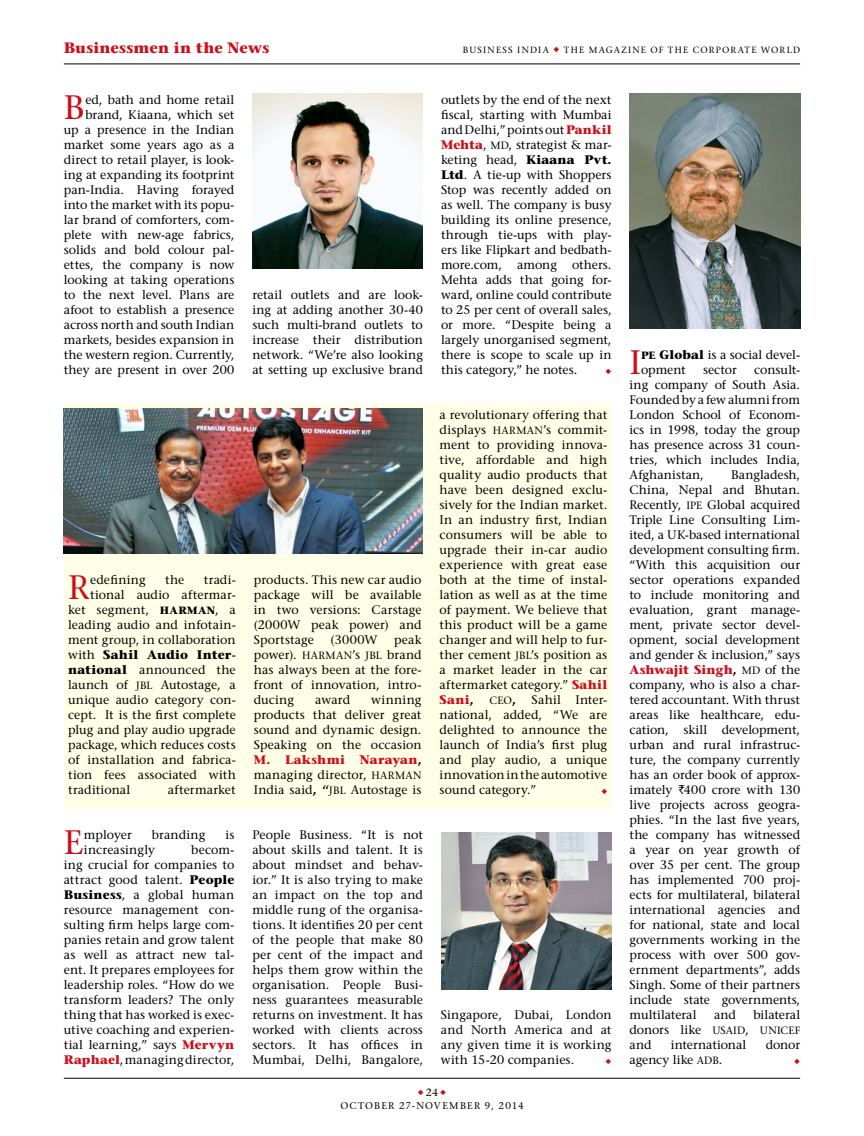
<style>
.page{position:relative;width:864px;height:1136px;background:#fff}
.page>*{position:absolute;margin:0;border:0;box-sizing:border-box;transform-origin:0 0}
.t1{font:33.75px "Stone Serif";color:#ce0d1a}
.t2{font:700 15px "Stone Serif";letter-spacing:.01em;color:#ce0d1a}
.t3{font:12.3px/15px "Stone Serif";letter-spacing:-.005em;color:#000;text-align:justify}
.t4{font:700 12.3px "Stone Serif";letter-spacing:.02em;color:#000}
.t5{font:10.5px "Stone Serif SC850";letter-spacing:.015em;color:#000}
.t6{font:10.5px "Stone Serif";color:#000}
.t7{font:9.75px "Stone Serif";letter-spacing:.13em;color:#000}
.t8{font:9px "Stone Serif";letter-spacing:.145em;color:#000}
.s1{color:#ce0d1a}
.s2{font-family:"Stone Serif Bold SC850";font-size:10.5px}
.s3{font-weight:400}
.s4{font-weight:700}
.s5{font-family:"Stone Serif SC850";font-size:10.5px}
.s6{font-family:"Stone Serif SC850"}
.s7{font-weight:700;color:#ce0d1a}
.s8{font-family:"Stone Serif";font-weight:700;font-size:12.3px}
.s9{font-family:"Rupee Foradian"}
.s10{font-family:"Stone Serif";font-size:12.3px}
.s11{font-size:12.3px}
</style>
<div class="page">
<hr style="left:64px;top:1077px;width:735px;height:1px;background:#000">
<hr style="left:64px;top:64px;width:735px;height:1px;background:#000">
<div style="left:64px;top:404px;width:547px;height:405px;background:#ffffe7"></div>
<img style="left:64px;top:409px;width:359px;height:144px">
<img style="left:629px;top:94px;width:170px;height:234px">
<img style="left:252px;top:94px;width:171px;height:175px">
<img style="left:441px;top:832px;width:170px;height:156px">
<p class="t2" style="left:64px;top:38px;width:207px">Businessmen in the News</p>
<p class="t8" style="left:463px;top:44px;width:338px">Business India <span class="s1">◆</span> the magazine of the corporate world</p>
<p class="t3" style="left:64px;top:92px;width:172px;text-align:right">ed, bath and home retail brand, Kiaana, which set<br>up a presence in the Indian market some years ago as a direct to retail player, is look&shy;ing at expanding its footprint pan-India. Having forayed into the market with its popu&shy;lar brand of comforters, com&shy;plete with new-age fabrics, solids and bold colour pal&shy;ettes, the company is now looking at taking operations to the next level. Plans are afoot to establish a presence across north and south Indian markets, besides expansion in the western region. Currently, they are present in over 200</p>
<h1 class="t1" style="left:64px;top:86px;width:19px">B</h1>
<h1 class="t1" style="left:68px;top:566px;width:22px">R</h1>
<p class="t3" style="left:90px;top:572px;width:57px">edefining</p>
<p class="t3" style="left:165px;top:572px;width:21px">the</p>
<p class="t3" style="left:204px;top:572px;width:33px">tradi-</p>
<p class="t3" style="left:90px;top:587px;width:147px">tional audio aftermar-</p>
<p class="t3" style="left:68px;top:602px;width:169px">ket segment, <span class="s2">HARMAN</span>, a</p>
<p class="t3" style="left:68px;top:617px;width:169px">leading audio and infotain-</p>
<p class="t3" style="left:68px;top:632px;width:169px">ment group, in collaboration</p>
<p class="t4" style="left:68px;top:646px;width:169px"><span class="s3">with</span> Sahil Audio Inter-</p>
<p class="t3" style="left:68px;top:662px;width:169px"><span class="s4">national</span> announced the</p>
<p class="t3" style="left:68px;top:677px;width:169px">launch of <span class="s5">JBL</span> Autostage, a</p>
<p class="t3" style="left:68px;top:692px;width:169px">unique audio category con-</p>
<p class="t3" style="left:68px;top:707px;width:169px">cept. <span class="s6">I</span>t is the first complete</p>
<p class="t3" style="left:68px;top:722px;width:169px">plug and play audio upgrade</p>
<p class="t3" style="left:68px;top:737px;width:169px">package, which reduces costs</p>
<p class="t3" style="left:68px;top:752px;width:169px">of installation and fabrica-</p>
<p class="t3" style="left:68px;top:767px;width:169px">tion fees associated with</p>
<p class="t3" style="left:68px;top:782px;width:64px">traditional</p>
<p class="t3" style="left:168px;top:782px;width:69px">aftermarket</p>
<h1 class="t1" style="left:64px;top:821px;width:19px">E</h1>
<p class="t3" style="left:84px;top:827px;width:49px">mployer</p>
<p class="t3" style="left:152px;top:827px;width:55px">branding</p>
<p class="t3" style="left:225px;top:827px;width:11px">is</p>
<p class="t3" style="left:64px;top:842px;width:172px;text-indent:127px">becom&shy;ing crucial for companies to attract good talent. <span class="s4">People Business</span>, a global human resource management con&shy;sulting firm helps large com&shy;panies retain and grow talent as well as attract new tal&shy;ent. It prepares employees for leadership roles. “How do we transform leaders? The only thing that has worked is exec&shy;utive coaching and experien&shy;tial learning,” says <span class="s7">Mervyn Raphael</span>, managing director,</p>
<p class="t3" style="left:84px;top:842px;width:73px">increasingly</p>
<p class="t3" style="left:252px;top:287px;width:172px">retail outlets and are look&shy;ing at adding another 30-40 such multi-brand outlets to increase their distribution network. “We’re also looking at setting up exclusive brand</p>
<p class="t3" style="left:254px;top:572px;width:169px">products. This new car audio package will be available in two versions: Carstage (2000W peak power) and Sportstage</p>
<p class="t3" style="left:254px;top:632px;width:169px;text-indent:140px">peak power). <span class="s5">HARMAN</span>’s <span class="s5">JBL</span> brand has always been at the fore&shy;front of innovation, intro&shy;ducing</p>
<p class="t3" style="left:330px;top:632px;width:48px">(3000W</p>
<p class="t3" style="left:315px;top:692px;width:37px">award</p>
<p class="t3" style="left:254px;top:692px;width:169px;text-indent:117px">winning products that deliver great sound and dynamic design.<br>Speaking on the occasion <span class="s7">M. Lakshmi Narayan</span><span class="s4">, </span>managing director, <span class="s5">HARMAN </span>India said<span class="s4">, “</span><span class="s5">JBL</span> Autostage is</p>
<p class="t3" style="left:252px;top:827px;width:172px">People Business. “It is not about skills and talent. It is about mindset and behav&shy;ior.” It is also trying to make an impact on the top and middle rung of the organisa&shy;tions. It identifies 20 per cent of the people that make 80 per cent of the impact and helps them grow within the organisation. People Busi&shy;ness guarantees measurable returns on investment. It has worked with clients across sectors. It has offices in Mumbai, Delhi, Bangalore,</p>
<p class="t3" style="left:441px;top:92px;width:172px">outlets by the end of the next fiscal, starting with Mumbai and Delhi,” points out <span class="s7">Pankil Mehta</span>, <span class="s5">MD</span>, strategist &amp; mar&shy;keting head, <span class="s4">Kiaana Pvt.<br>Ltd</span>. A tie-up with Shoppers Stop was recently added on as well. The company is busy building its online presence, through tie-ups with play&shy;ers like Flipkart and bedbath&shy;more.com, among others.<br>Mehta adds that going for&shy;ward, online could contribute to 25 per cent of overall sales, or more. “Despite being a largely unorganised segment, there is scope to scale up in this category,” he notes.</p>
<p class="t3" style="left:439px;top:407px;width:169px">a revolutionary offering that displays <span class="s5">HARMAN</span>’s commit&shy;ment to providing innova&shy;tive, affordable and high quality audio products that have been designed exclu&shy;sively for the Indian market.<br>In an industry first, Indian consumers will be able to upgrade their in-car audio experience with great ease both at the time of instal&shy;lation as well as at the time of payment. We believe that this product will be a game changer and will help to fur&shy;ther cement <span class="s5">JBL</span>’s position as a market leader in the car aftermarket category.” <span class="s7">Sahil Sani</span><span class="s4">,</span></p>
<p class="t3" style="left:439px;top:692px;width:169px;text-indent:92px">Sahil Inter&shy;national, added, “We are delighted to announce the launch of India’s first plug and play audio, a unique innovation in the automotive sound category.”</p>
<p class="t5" style="left:489px;top:693px;width:28px">CEO<span class="s8">,</span></p>
<p class="t3" style="left:441px;top:1007px;width:172px">Singapore, Dubai, London and North America and at any given time it is working with 15-20 companies.</p>
<p class="t6" style="left:417px;top:1085px;width:30px"><span class="s1">◆</span>24<span class="s1">◆</span></p>
<p class="t7" style="left:340px;top:1099px;width:185px">October 27-November 9, 2014</p>
<h1 class="t1" style="left:629px;top:341px;width:13px">i</h1>
<p class="t3" style="left:640px;top:347px;width:160px"><span class="s2">PE</span> <span class="s4">Global</span> is a social devel&shy;opment</p>
<p class="t3" style="left:629px;top:362px;width:172px;text-indent:125px">consult&shy;ing company of South Asia.<br>Founded by a few alumni from London School of Econom&shy;ics in 1998, today the group has presence across 31 coun&shy;tries, which includes India, Afghanistan,</p>
<p class="t3" style="left:702px;top:362px;width:35px">sector</p>
<p class="t3" style="left:629px;top:467px;width:172px;text-indent:101px">Bangladesh, China, Nepal and Bhutan.<br>Recently, <span class="s5">IPE</span> Global acquired Triple Line Consulting Lim&shy;ited, a UK-based international development consulting firm. “With this acquisition our sector operations expanded to include monitoring and evaluation, grant manage&shy;ment, private sector devel&shy;opment, social development and gender &amp; inclusion,” says <span class="s7">Ashwajit Singh</span><span class="s4">,</span> <span class="s5">MD</span> of the company, who is also a char&shy;tered accountant. With thrust areas like healthcare, edu&shy;cation, skill development, urban and rural infrastruc&shy;ture, the company currently has an order book of approx&shy;imately <span class="s9">`</span>400 crore with 130 live projects across geogra&shy;phies. “In the last five years, the company has witnessed a year on year growth of over 35 per cent. The group has implemented 700 proj&shy;ects for multilateral, bilateral international agencies and for national, state and local governments working in the process with over 500 gov&shy;ernment departments”, adds Singh. Some of their partners include state governments, multilateral</p>
<p class="t3" style="left:713px;top:1007px;width:23px">and</p>
<p class="t3" style="left:753px;top:1007px;width:48px">bilateral</p>
<p class="t5" style="left:629px;top:1023px;width:172px"><span class="s10">donors like</span> USAID<span class="s11">,</span> UNICEF</p>
<p class="t3" style="left:629px;top:1037px;width:23px">and</p>
<p class="t3" style="left:670px;top:1037px;width:77px">international</p>
<p class="t3" style="left:765px;top:1037px;width:36px">donor</p>
<p class="t3" style="left:629px;top:1052px;width:94px">agency like <span class="s5">ADB</span><span class="s6">.</span></p>
</div>
